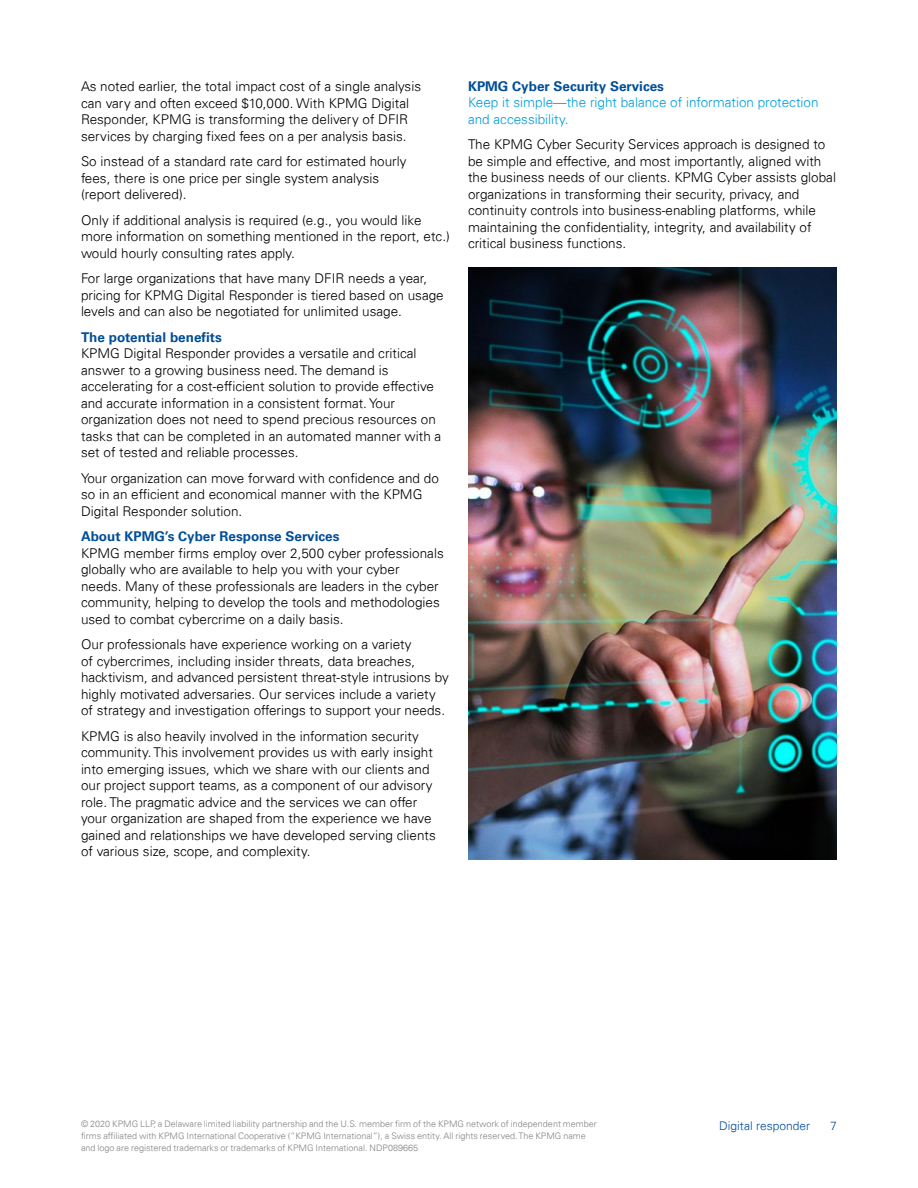
<style>
.page{position:relative;width:918px;height:1188px;background:#fff}
.page>*{position:absolute;margin:0;border:0;box-sizing:border-box;transform-origin:0 0}
.t1{font:300 13.5px/16.5px "Univers 45";color:#000}
.t2{font:700 13.5px "Univers 65";color:#004e98}
.t3{font:300 13.5px/16.5px "Univers 45";color:#009cdc}
.t4{font:300 12px "Univers 45";color:#004e98}
.t5{font:300 9px/12px "Univers 45";color:#808285}
</style>
<div class="page">
<img style="left:468px;top:268px;width:369px;height:592px">
<p class="t1" style="left:81px;top:78px;width:342px">As noted earlier, the total impact cost of a single analysis can vary and often exceed $10,000. With KPMG Digital Responder, KPMG is transforming the delivery of DFIR services by charging fixed fees on a per analysis basis.</p>
<p class="t1" style="left:81px;top:153px;width:327px">So instead of a standard rate card for estimated hourly fees, there is one price per single system analysis (report delivered).</p>
<p class="t1" style="left:81px;top:212px;width:370px">Only if additional analysis is required (e.g., you would like more information on something mentioned in the report, etc.) would hourly consulting rates apply.</p>
<p class="t1" style="left:81px;top:270px;width:364px">For large organizations that have many DFIR needs a year, pricing for KPMG Digital Responder is tiered based on usage levels and can also be negotiated for unlimited usage.</p>
<p class="t2" style="left:81px;top:329px;width:142px">The potential benefits</p>
<p class="t1" style="left:81px;top:345px;width:362px">KPMG Digital Responder provides a versatile and critical answer to a growing business need. The demand is accelerating for a cost-efficient solution to provide effective and accurate information in a consistent format. Your organization does not need to spend precious resources on tasks that can be completed in an automated manner with a set of tested and reliable processes.</p>
<p class="t1" style="left:81px;top:470px;width:359px">Your organization can move forward with confidence and do so in an efficient and economical manner with the KPMG<br>Digital Responder solution.</p>
<p class="t2" style="left:81px;top:528px;width:260px">About KPMG’s Cyber Response Services</p>
<p class="t1" style="left:81px;top:545px;width:364px">KPMG member firms employ over 2,500 cyber professionals globally who are available to help you with your cyber<br>needs. Many of these professionals are leaders in the cyber community, helping to develop the tools and methodologies used to combat cybercrime on a daily basis.</p>
<p class="t1" style="left:81px;top:636px;width:369px">Our professionals have experience working on a variety<br>of cybercrimes, including insider threats, data breaches, hacktivism, and advanced persistent threat-style intrusions by highly motivated adversaries. Our services include a variety of strategy and investigation offerings to support your needs.</p>
<p class="t1" style="left:81px;top:728px;width:356px">KPMG is also heavily involved in the information security community. This involvement provides us with early insight into emerging issues, which we share with our clients and our project support teams, as a component of our advisory role. The pragmatic advice and the services we can offer your organization are shaped from the experience we have gained and relationships we have developed serving clients of various size, scope, and complexity.</p>
<p class="t2" style="left:468px;top:78px;width:198px">KPMG Cyber Security Services</p>
<p class="t3" style="left:468px;top:94px;width:352px">Keep it simple—the right balance of information protection and accessibility.</p>
<p class="t1" style="left:468px;top:136px;width:370px">The KPMG Cyber Security Services approach is designed to be simple and effective, and most importantly, aligned with the business needs of our clients. KPMG Cyber assists global organizations in transforming their security, privacy, and continuity controls into business-enabling platforms, while maintaining the confidentiality, integrity, and availability of critical business functions.</p>
<p class="t5" style="left:81px;top:1118px;width:517px">© 2020 KPMG LLP, a Delaware limited liability partnership and the U.S. member firm of the KPMG network of independent member firms affiliated with KPMG International Cooperative (“KPMG International”), a Swiss entity. All rights reserved. The KPMG name and logo are registered trademarks or trademarks of KPMG International. NDP089665</p>
<p class="t4" style="left:719px;top:1118px;width:92px">Digital responder</p>
<p class="t4" style="left:830px;top:1118px;width:8px">7</p>
</div>
